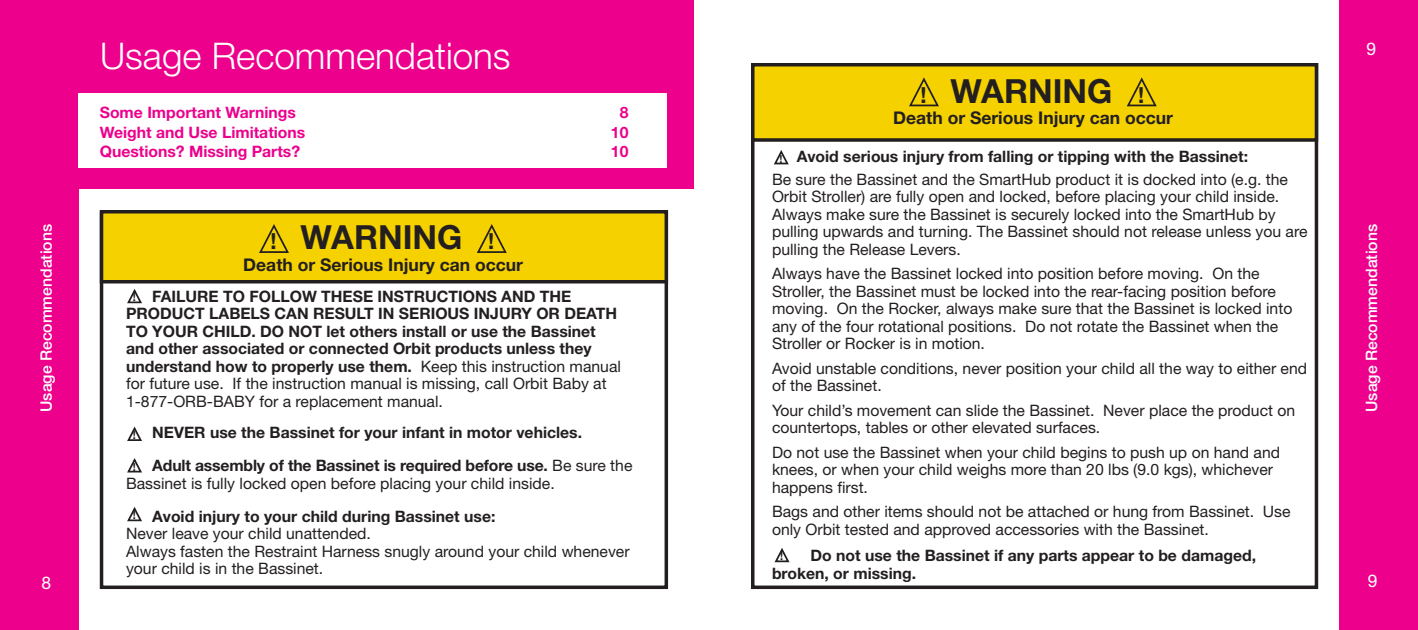
<style>
.page{position:relative;width:1418px;height:630px;background:#fff}
.page>*{position:absolute;margin:0;border:0;box-sizing:border-box;transform-origin:0 0}
.t1{font:300 36.75px "Helvetica Neue LT Std";color:#fff}
.t2{font:700 33.25px "Helvetica Neue LT Std";color:#231f20}
.t3{font:700 17.5px "Helvetica Neue LT Std";color:#231f20}
.t4{font:17.5px "Helvetica Neue LT Std";color:#fff}
.t5{font:15.75px/17.5px "Helvetica Neue LT Std";color:#231f20}
.t6{font:700 15.75px/17.5px "Helvetica Neue LT Std";color:#231f20}
.t7{font:700 15.75px "Helvetica Neue LT Std";color:#ec008c}
.t8{font:500 15.75px "Helvetica Neue LT Std";color:#fff}
.t9{font:700 11.03px "Helvetica Neue";color:#231f20}
.s1{font-family:"Helvetica Neue";font-size:22.05px}
.s2{font-weight:400}
</style>
<div class="page">
<div style="left:0;top:0;width:79px;height:630px;background:#ec008c"></div>
<div style="left:1339px;top:0;width:79px;height:630px;background:#ec008c"></div>
<div style="left:751px;top:63px;width:567px;height:526px;border:4px solid #231f20"></div>
<svg style="left:773px;top:150px;width:16px;height:15px"></svg>
<div style="left:752px;top:65px;width:564px;height:75px;background:#f5d100"></div>
<div style="left:751px;top:63px;width:567px;height:79px;border:4px solid #231f20"></div>
<svg style="left:909px;top:77px;width:30px;height:30px"></svg>
<svg style="left:1126px;top:77px;width:31px;height:30px"></svg>
<svg style="left:774px;top:548px;width:16px;height:15px"></svg>
<div style="left:29px;top:0;width:664px;height:189px;background:#ec008c"></div>
<div style="left:100px;top:211px;width:568px;height:378px;border:4px solid #231f20"></div>
<div style="left:102px;top:212px;width:564px;height:70px;background:#f5d100"></div>
<div style="left:100px;top:210px;width:568px;height:74px;border:4px solid #231f20"></div>
<svg style="left:127px;top:289px;width:15px;height:15px"></svg>
<svg style="left:127px;top:458px;width:15px;height:15px"></svg>
<svg style="left:127px;top:507px;width:15px;height:15px"></svg>
<svg style="left:127px;top:426px;width:15px;height:15px"></svg>
<div style="left:79px;top:94px;width:588px;height:74px;background:#fff"></div>
<svg style="left:259px;top:224px;width:30px;height:29px"></svg>
<svg style="left:477px;top:224px;width:30px;height:29px"></svg>
<p class="t8" style="left:41px;top:412px;width:189px;rotate:-90deg">Usage Recommendations</p>
<p class="t4" style="left:41px;top:577px;width:11px">8</p>
<h1 class="t1" style="left:100px;top:42px;width:412px">Usage Recommendations</h1>
<p class="t7" style="left:100px;top:107px;width:198px">Some Important Warnings</p>
<p class="t7" style="left:620px;top:107px;width:10px">8</p>
<p class="t7" style="left:100px;top:127px;width:207px">Weight and Use Limitations</p>
<p class="t7" style="left:611px;top:127px;width:19px">10</p>
<p class="t7" style="left:100px;top:146px;width:202px">Questions? Missing Parts?</p>
<p class="t7" style="left:611px;top:146px;width:19px">10</p>
<h2 class="t2" style="left:270px;top:226px;width:225px"><span class="s1">!</span> WARNING <span class="s1">!</span></h2>
<p class="t3" style="left:243px;top:258px;width:281px">Death or Serious Injury can occur</p>
<p class="t6" style="left:126px;top:289px;width:496px;text-indent:26px">FAILURE TO FOLLOW THESE INSTRUCTIONS AND THE PRODUCT LABELS CAN RESULT IN SERIOUS INJURY OR DEATH TO YOUR CHILD. DO NOT let others install or use the Bassinet and other associated or connected Orbit products unless they understand how to properly use them. <span class="s2">Keep this instruction manual for future use. If the instruction manual is missing, call Orbit Baby at 1-877-ORB-BABY for a replacement manual.</span></p>
<p class="t6" style="left:152px;top:418px;width:482px;line-height:32.9px">NEVER use the Bassinet for your infant in motor vehicles.<br>Adult assembly of the Bassinet is required before use. <span class="s2">Be sure the</span></p>
<p class="t5" style="left:126px;top:476px;width:430px">Bassinet is fully locked open before placing your child inside.</p>
<p class="t6" style="left:152px;top:509px;width:345px">Avoid injury to your child during Bassinet use:</p>
<p class="t5" style="left:126px;top:527px;width:505px">Never leave your child unattended.<br>Always fasten the Restraint Harness snugly around your child whenever your child is in the Bassinet.</p>
<p class="t9" style="left:133px;top:291px;width:5px">!</p>
<p class="t9" style="left:133px;top:428px;width:5px">!</p>
<p class="t9" style="left:133px;top:460px;width:5px">!</p>
<p class="t9" style="left:133px;top:509px;width:5px">!</p>
<h2 class="t2" style="left:920px;top:79px;width:225px"><span class="s1">!</span> WARNING <span class="s1">!</span></h2>
<p class="t3" style="left:893px;top:112px;width:281px">Death or Serious Injury can occur</p>
<p class="t6" style="left:797px;top:150px;width:453px">Avoid serious injury from falling or tipping with the Bassinet:</p>
<p class="t5" style="left:772px;top:173px;width:537px">Be sure the Bassinet and the SmartHub product it is docked into (e.g. the Orbit Stroller) are fully open and locked, before placing your child inside.<br>Always make sure the Bassinet is securely locked into the SmartHub by pulling upwards and turning. The Bassinet should not release unless you are pulling the Release Levers.</p>
<p class="t5" style="left:772px;top:267px;width:522px">Always have the Bassinet locked into position before moving. On the Stroller, the Bassinet must be locked into the rear-facing position before moving. On the Rocker, always make sure that the Bassinet is locked into any of the four rotational positions. Do not rotate the Bassinet when the Stroller or Rocker is in motion.</p>
<p class="t5" style="left:772px;top:362px;width:537px">Avoid unstable conditions, never position your child all the way to either end of the Bassinet.</p>
<p class="t5" style="left:772px;top:404px;width:525px">Your child’s movement can slide the Bassinet. Never place the product on countertops, tables or other elevated surfaces.</p>
<p class="t5" style="left:772px;top:446px;width:509px">Do not use the Bassinet when your child begins to push up on hand and knees, or when your child weighs more than 20 lbs (9.0 kgs), whichever happens first.</p>
<p class="t5" style="left:772px;top:505px;width:520px">Bags and other items should not be attached or hung from Bassinet. Use only Orbit tested and approved accessories with the Bassinet.</p>
<p class="t6" style="left:772px;top:549px;width:485px;text-indent:39px">Do not use the Bassinet if any parts appear to be damaged, broken, or missing.</p>
<p class="t9" style="left:779px;top:152px;width:5px">!</p>
<p class="t9" style="left:780px;top:550px;width:5px">!</p>
<p class="t4" style="left:1366px;top:43px;width:11px">9</p>
<p class="t8" style="left:1365px;top:412px;width:189px;rotate:-90deg">Usage Recommendations</p>
<p class="t4" style="left:1367px;top:575px;width:11px">9</p>
</div>
